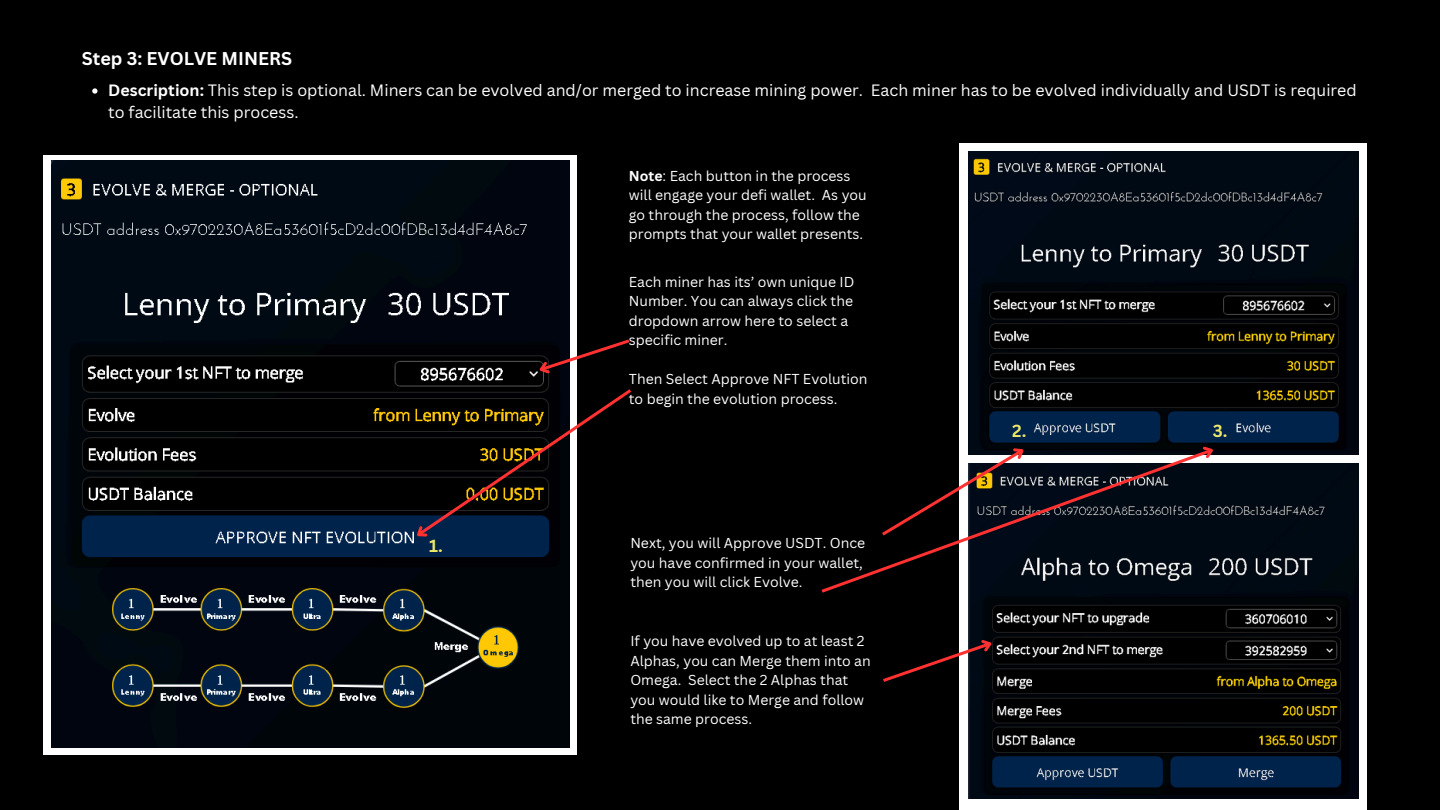
<style>
.page{position:relative;width:1440px;height:810px;background:#000}
.page>*{position:absolute;margin:0;border:0;box-sizing:border-box;transform-origin:0 0}
.t1{font:700 18px "Canva Sans";color:#fff}
.t2{font:700 17px "Canva Sans";color:#ede86a}
.t3{font:16px/21.8px "Canva Sans";color:#fff}
.t4{font:14px/19.5px "Canva Sans";color:#fff}
.s1{font-weight:700}
</style>
<div class="page">
<div style="left:959px;top:143px;width:408px;height:666px;background:#fff"></div>
<img style="left:969px;top:151px;width:390px;height:303px">
<img style="left:969px;top:463px;width:390px;height:335px">
<svg style="left:44px;top:155px;width:533px;height:600px;fill:#fff"></svg>
<img style="left:52px;top:161px;width:517px;height:586px">
<svg style="left:534px;top:337px;width:96px;height:42px"></svg>
<svg style="left:92px;top:88px;width:6px;height:6px"></svg>
<svg style="left:409px;top:386px;width:222px;height:159px"></svg>
<svg style="left:821px;top:447px;width:394px;height:148px"></svg>
<svg style="left:1199px;top:440px;width:20px;height:22px"></svg>
<svg style="left:879px;top:441px;width:152px;height:97px"></svg>
<svg style="left:883px;top:634px;width:114px;height:50px"></svg>
<p class="t1" style="left:82px;top:46px;width:212px">Step 3: EVOLVE MINERS</p>
<h1 class="t3" style="left:108px;top:79px;width:1250px"><span class="s1">Description:</span> This step is optional. Miners can be evolved and/or merged to increase mining power. Each miner has to be evolved individually and USDT is required to facilitate this process.</h1>
<h1 class="t4" style="left:629px;top:165px;width:239px"><span class="s1">Note</span>: Each button in the process will engage your defi wallet. As you go through the process, follow the prompts that your wallet presents.</h1>
<p class="t2" style="left:429px;top:534px;width:15px">1.</p>
<p class="t4" style="left:629px;top:272px;width:227px">Each miner has its’ own unique ID<br>Number. You can always click the dropdown arrow here to select a specific miner.</p>
<p class="t4" style="left:629px;top:369px;width:240px">Then Select Approve NFT Evolution to begin the evolution process.</p>
<p class="t4" style="left:630px;top:533px;width:236px">Next, you will Approve USDT. Once you have confirmed in your wallet, then you will click Evolve.</p>
<p class="t4" style="left:630px;top:631px;width:242px">If you have evolved up to at least 2<br>Alphas, you can Merge them into an<br>Omega. Select the 2 Alphas that you would like to Merge and follow the same process.</p>
<p class="t2" style="left:1012px;top:419px;width:16px">2.</p>
<p class="t2" style="left:1213px;top:419px;width:16px">3.</p>
</div>
